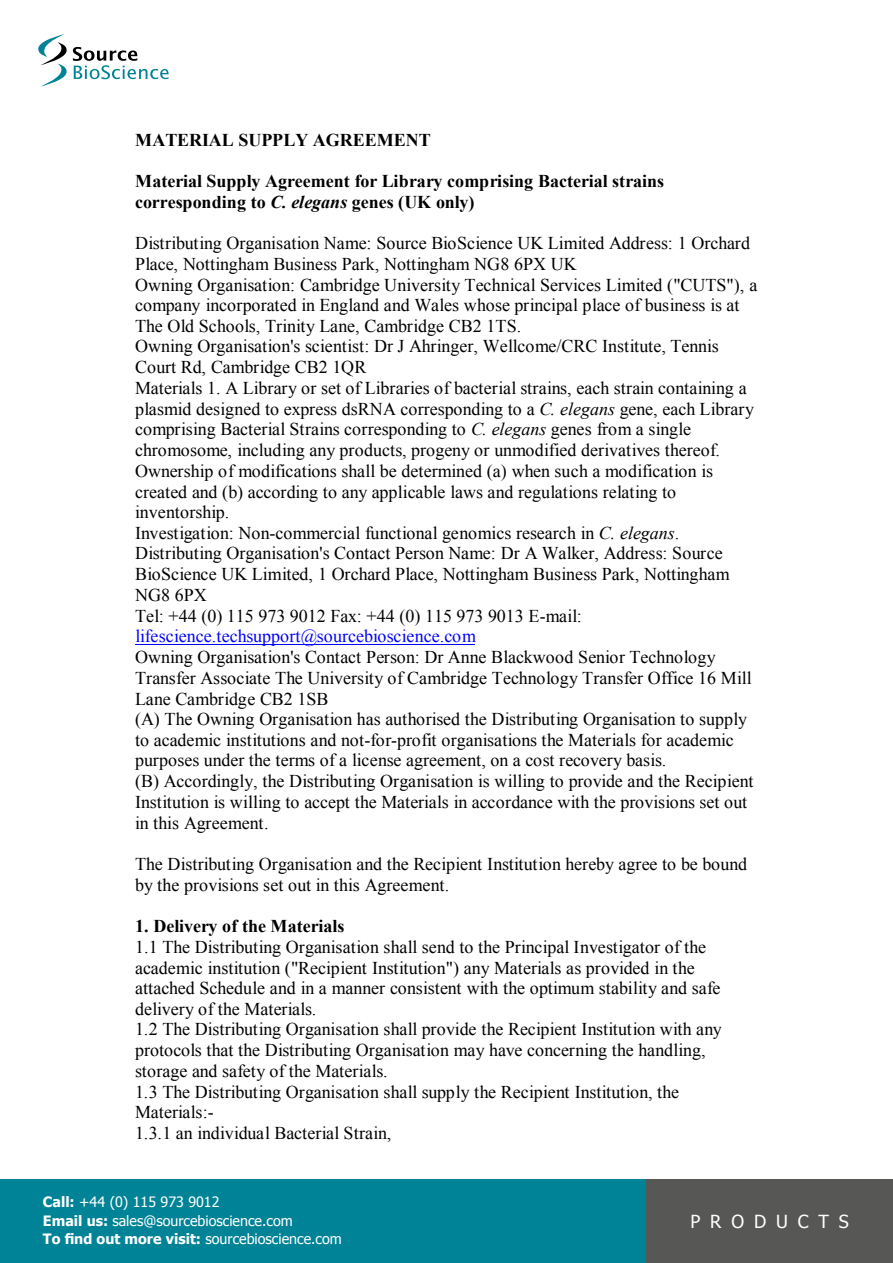
<style>
.page{position:relative;width:893px;height:1263px;background:#fff}
.page>*{position:absolute;margin:0;border:0;box-sizing:border-box;transform-origin:0 0}
.t1{font:18px/20.7px "Times New Roman";letter-spacing:-.005em;color:#000}
.t2{font:700 18px/20.9px "Times New Roman";color:#000}
.t3{font:18px "Times New Roman";letter-spacing:-.005em;color:#00f}
.t4{font:18px "Tahoma";letter-spacing:.55em;color:#fff}
.t5{font:14.25px/18.1px "Tahoma";color:#fff}
.s1{font-style:italic}
.s2{font-weight:700}
</style>
<div class="page">
<div style="left:0;top:1179px;width:893px;height:84px;background:#008396"></div>
<div style="left:646px;top:1179px;width:247px;height:84px;background:#575756"></div>
<svg style="left:38px;top:34px;width:131px;height:53px"></svg>
<hr style="left:135px;top:644px;width:340px;height:1px;background:#00f">
<p class="t2" style="left:135px;top:129px;width:297px">MATERIAL SUPPLY AGREEMENT</p>
<p class="t2" style="left:135px;top:170px;width:531px">Material Supply Agreement for Library comprising Bacterial strains corresponding to <span class="s1">C. elegans</span> genes (UK only)</p>
<p class="t1" style="left:135px;top:232px;width:624px">Distributing Organisation Name: Source BioScience UK Limited Address: 1 Orchard Place, Nottingham Business Park, Nottingham NG8 6PX UK<br>Owning Organisation: Cambridge University Technical Services Limited ("CUTS"), a company incorporated in England and Wales whose principal place of business is at The Old Schools, Trinity Lane, Cambridge CB2 1TS.<br>Owning Organisation's scientist: Dr J Ahringer, Wellcome/CRC Institute, Tennis Court Rd, Cambridge CB2 1QR<br>Materials 1. A Library or set of Libraries of bacterial strains, each strain containing a plasmid designed to express dsRNA corresponding to a <span class="s1">C. elegans</span> gene, each Library comprising Bacterial Strains corresponding to <span class="s1">C. elegans</span> genes from a single chromosome, including any products, progeny or unmodified derivatives thereof.<br>Ownership of modifications shall be determined (a) when such a modification is created and (b) according to any applicable laws and regulations relating to inventorship.<br>Investigation: Non-commercial functional genomics research in <span class="s1">C. elegans</span>.<br>Distributing Organisation's Contact Person Name: Dr A Walker, Address: Source BioScience UK Limited, 1 Orchard Place, Nottingham Business Park, Nottingham NG8 6PX<br>Tel: +44 (0) 115 973 9012 Fax: +44 (0) 115 973 9013 E-mail:</p>
<p class="t3" style="left:135px;top:624px;width:342px">lifescience.techsupport@sourcebioscience.com</p>
<p class="t1" style="left:135px;top:646px;width:620px">Owning Organisation's Contact Person: Dr Anne Blackwood Senior Technology Transfer Associate The University of Cambridge Technology Transfer Office 16 Mill Lane Cambridge CB2 1SB<br>(A) The Owning Organisation has authorised the Distributing Organisation to supply to academic institutions and not-for-profit organisations the Materials for academic purposes under the terms of a license agreement, on a cost recovery basis.<br>(B) Accordingly, the Distributing Organisation is willing to provide and the Recipient Institution is willing to accept the Materials in accordance with the provisions set out in this Agreement.</p>
<p class="t1" style="left:135px;top:854px;width:613px">The Distributing Organisation and the Recipient Institution hereby agree to be bound by the provisions set out in this Agreement.</p>
<p class="t2" style="left:135px;top:915px;width:211px">1. Delivery of the Materials</p>
<p class="t1" style="left:135px;top:936px;width:588px">1.1 The Distributing Organisation shall send to the Principal Investigator of the academic institution ("Recipient Institution") any Materials as provided in the attached Schedule and in a manner consistent with the optimum stability and safe delivery of the Materials.<br>1.2 The Distributing Organisation shall provide the Recipient Institution with any protocols that the Distributing Organisation may have concerning the handling, storage and safety of the Materials.<br>1.3 The Distributing Organisation shall supply the Recipient Institution, the Materials:-<br>1.3.1 an individual Bacterial Strain,</p>
<p class="t5" style="left:43px;top:1192px;width:251px"><span class="s2">Call:</span> +44 (0) 115 973 9012<br><span class="s2">Email us:</span> sales@sourcebioscience.com</p>
<p class="t5" style="left:43px;top:1229px;width:300px"><span class="s2">To find out more visit:</span> sourcebioscience.com</p>
<p class="t4" style="left:690px;top:1209px;width:160px">PRODUCTS</p>
</div>
